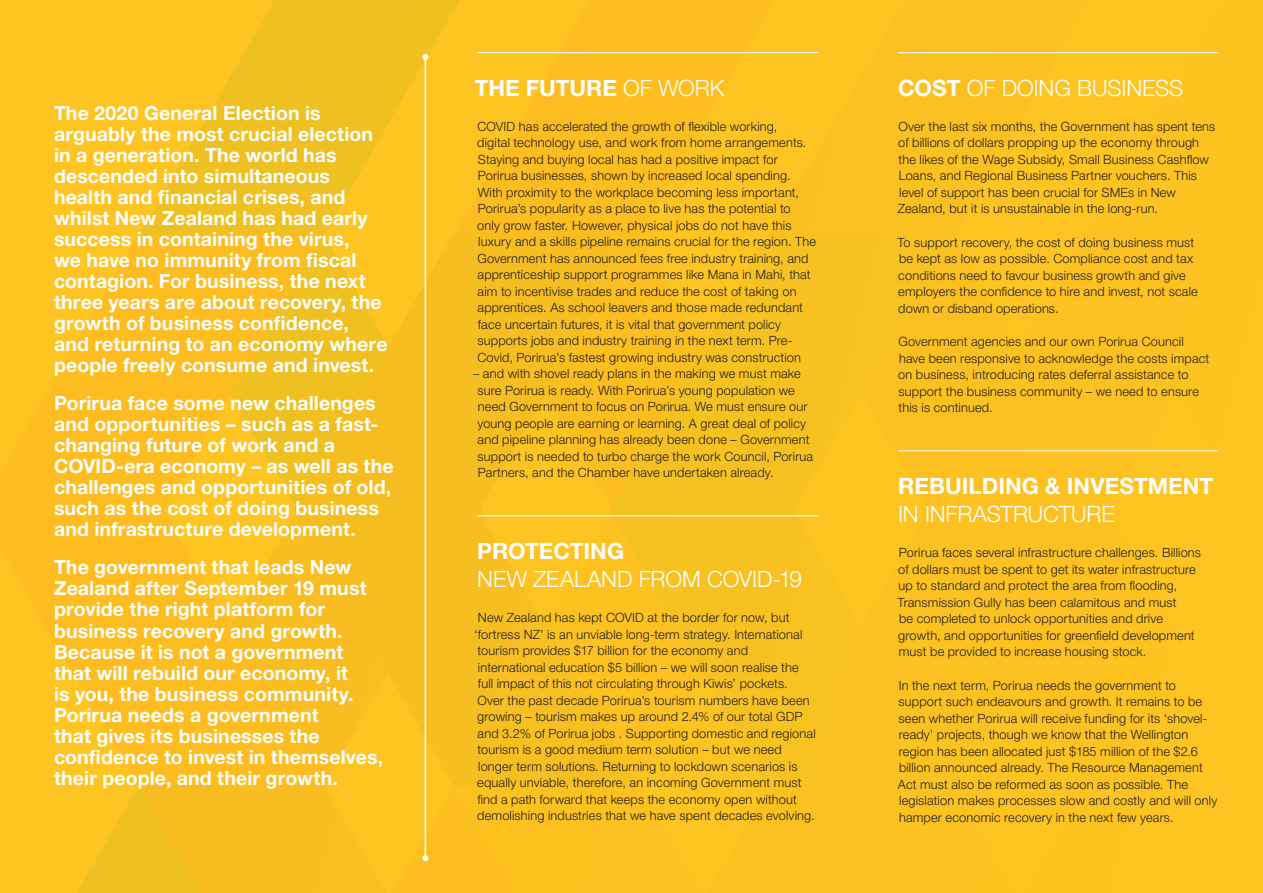
<style>
.page{position:relative;width:1263px;height:893px;background:#fec422}
.page>*{position:absolute;margin:0;border:0;box-sizing:border-box;transform-origin:0 0}
.MAIN_HEADING_LINE{font:700 22.5px/28.5px "Helvetica Neue LT Pro";color:#fff}
.MAIN_HEADING_LINE-2{font:300 22.5px/28.5px "Helvetica Neue LT Pro";letter-spacing:-.005em;color:#fff}
.t1{font:700 19.5px/21px "Helvetica Neue LT Pro";letter-spacing:.005em;color:#fff}
.t2{font:300 12.75px/16.5px "Helvetica Neue LT Pro";letter-spacing:.015em;color:#231f20}
.s1{font-weight:300}
.s2{font-weight:700}
</style>
<div class="page">
<svg style="left:140px;top:0;width:343px;height:234px;fill:#f0c021"></svg>
<svg style="left:323px;top:234px;width:286px;height:552px"></svg>
<svg style="left:231px;top:236px;width:92px;height:270px;fill:#f0c021"></svg>
<hr style="left:425px;top:57px;width:1px;height:801px;background:#fff">
<svg style="left:422px;top:54px;width:6px;height:6px"></svg>
<svg style="left:77px;top:786px;width:352px;height:107px"></svg>
<hr style="left:477px;top:52px;width:342px;height:1px;background:#fff">
<hr style="left:477px;top:515px;width:342px;height:1px;background:#fff">
<hr style="left:898px;top:52px;width:320px;height:1px;background:#fff">
<hr style="left:898px;top:450px;width:320px;height:1px;background:#fff">
<p class="t1" style="left:54px;top:103px;width:335px">The 2020 General Election is arguably the most crucial election in a generation. The world has descended into simultaneous health and financial crises, and whilst New Zealand has had early success in containing the virus,<br>we have no immunity from fiscal contagion. For business, the next three years are about recovery, the growth of business confidence, and returning to an economy where people freely consume and invest.</p>
<p class="t1" style="left:54px;top:393px;width:341px">Porirua face some new challenges and opportunities – such as a fast&shy;changing future of work and a COVID-era economy – as well as the challenges and opportunities of old, such as the cost of doing business and infrastructure development.</p>
<p class="t1" style="left:54px;top:557px;width:331px">The government that leads New<br>Zealand after September 19 must provide the right platform for business recovery and growth.<br>Because it is not a government that will rebuild our economy, it<br>is you, the business community.<br>Porirua needs a government<br>that gives its businesses the confidence to invest in themselves, their people, and their growth.</p>
<p class="MAIN_HEADING_LINE" style="left:475px;top:73px;width:251px">THE FUTURE <span class="s1">OF WORK</span></p>
<p class="t2" style="left:477px;top:118px;width:340px">COVID has accelerated the growth of flexible working,<br>digital technology use, and work from home arrangements.<br>Staying and buying local has had a positive impact for Porirua businesses, shown by increased local spending.<br>With proximity to the workplace becoming less important, Porirua’s popularity as a place to live has the potential to<br>only grow faster. However, physical jobs do not have this luxury and a skills pipeline remains crucial for the region. The Government has announced fees free industry training, and apprenticeship support programmes like Mana in Mahi, that aim to incentivise trades and reduce the cost of taking on apprentices. As school leavers and those made redundant face uncertain futures, it is vital that government policy supports jobs and industry training in the next term. Pre-Covid, Porirua’s fastest growing industry was construction</p>
<p class="t2" style="left:477px;top:365px;width:337px;text-indent:-4px">– and with shovel ready plans in the making we must make sure Porirua is ready. With Porirua’s young population we need Government to focus on Porirua. We must ensure our young people are earning or learning. A great deal of policy and pipeline planning has already been done – Government support is needed to turbo charge the work Council, Porirua Partners, and the Chamber have undertaken already.</p>
<p class="MAIN_HEADING_LINE-2" style="left:477px;top:536px;width:326px"><span class="s2">PROTECTING<br></span>NEW ZEALAND FROM COVID-19</p>
<p class="t2" style="left:478px;top:609px;width:313px">New Zealand has kept COVID at the border for now, but</p>
<p class="t2" style="left:474px;top:626px;width:330px">‘fortress NZ’ is an unviable long-term strategy. International</p>
<p class="t2" style="left:478px;top:642px;width:272px">tourism provides $17 billion for the economy and</p>
<p class="t2" style="left:478px;top:659px;width:322px">international education $5 billion – we will soon realise the</p>
<p class="t2" style="left:478px;top:675px;width:311px">full impact of this not circulating through Kiwis’ pockets.</p>
<p class="t2" style="left:477px;top:692px;width:334px">Over the past decade Porirua’s tourism numbers have been</p>
<p class="t2" style="left:477px;top:708px;width:327px">growing – tourism makes up around 2.4% of our total GDP</p>
<p class="t2" style="left:477px;top:725px;width:340px">and 3.2% of Porirua jobs . Supporting domestic and regional</p>
<p class="t2" style="left:478px;top:741px;width:306px">tourism is a good medium term solution – but we need</p>
<p class="t2" style="left:478px;top:758px;width:321px">longer term solutions. Returning to lockdown scenarios is</p>
<p class="t2" style="left:477px;top:774px;width:326px">equally unviable, therefore, an incoming Government must</p>
<p class="t2" style="left:477px;top:791px;width:321px">find a path forward that keeps the economy open without</p>
<p class="t2" style="left:477px;top:807px;width:339px">demolishing industries that we have spent decades evolving.</p>
<p class="MAIN_HEADING_LINE-2" style="left:898px;top:73px;width:287px"><span class="s2">COST</span> OF DOING BUSINESS</p>
<p class="t2" style="left:898px;top:118px;width:319px">Over the last six months, the Government has spent tens of billions of dollars propping up the economy through the likes of the Wage Subsidy, Small Business Cashflow Loans, and Regional Business Partner vouchers. This level of support has been crucial for SMEs in New Zealand, but it is unsustainable in the long-run.</p>
<p class="t2" style="left:897px;top:234px;width:302px">To support recovery, the cost of doing business must be kept as low as possible. Compliance cost and tax conditions need to favour business growth and give employers the confidence to hire and invest, not scale down or disband operations.</p>
<p class="t2" style="left:898px;top:333px;width:312px">Government agencies and our own Porirua Council have been responsive to acknowledge the costs impact on business, introducing rates deferral assistance to support the business community – we need to ensure this is continued.</p>
<p class="MAIN_HEADING_LINE" style="left:898px;top:471px;width:317px">REBUILDING &amp; INVESTMENT<br><span class="s1">IN INFRASTRUCTURE</span></p>
<p class="t2" style="left:897px;top:544px;width:305px">Porirua faces several infrastructure challenges. Billions of dollars must be spent to get its water infrastructure up to standard and protect the area from flooding, Transmission Gully has been calamitous and must<br>be completed to unlock opportunities and drive growth, and opportunities for greenfield development must be provided to increase housing stock.</p>
<p class="t2" style="left:898px;top:677px;width:321px">In the next term, Porirua needs the government to support such endeavours and growth. It remains to be seen whether Porirua will receive funding for its ‘shovel&shy;ready’ projects, though we know that the Wellington region has been allocated just $185 million of the $2.6 billion announced already. The Resource Management Act must also be reformed as soon as possible. The legislation makes processes slow and costly and will only hamper economic recovery in the next few years.</p>
</div>
